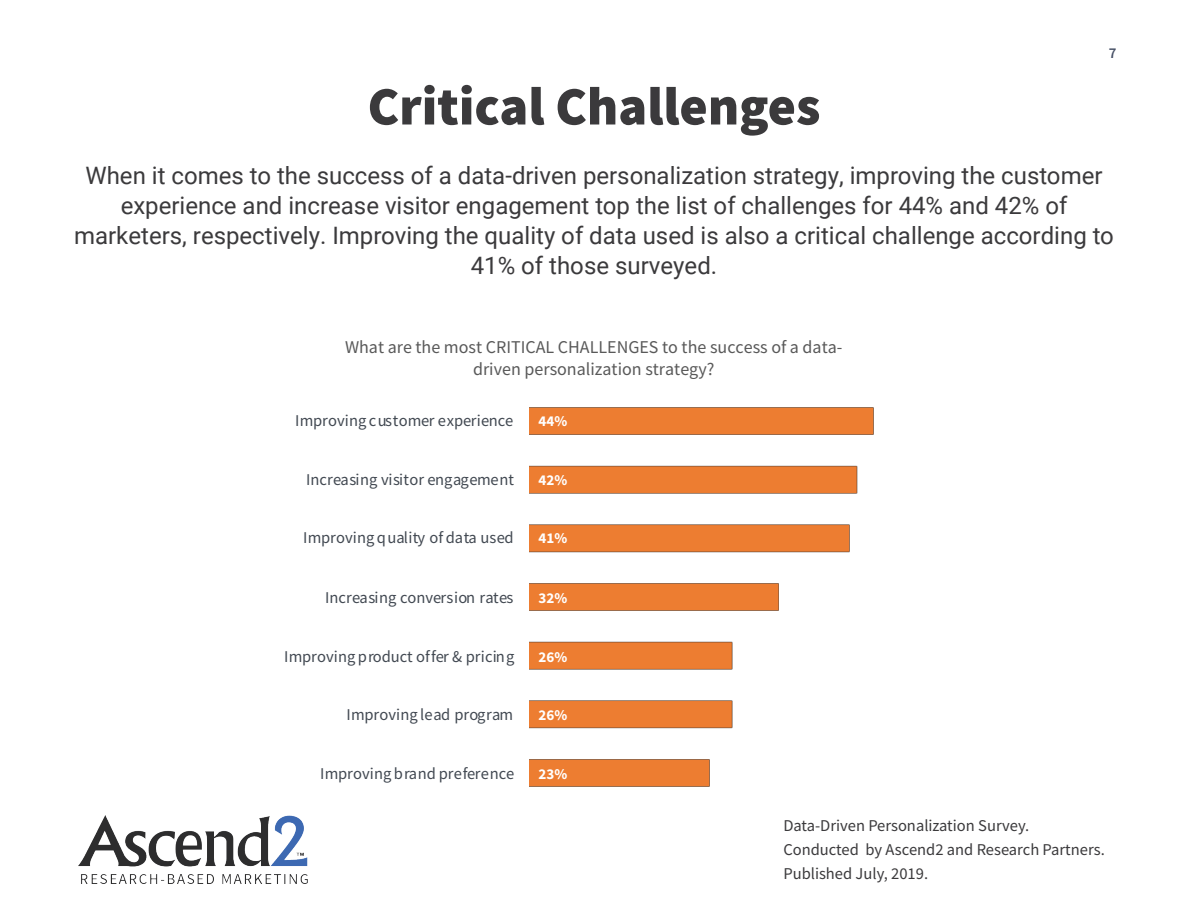
<style>
.page{position:relative;width:1188px;height:918px;background:#fff}
.page>*{position:absolute;margin:0;border:0;box-sizing:border-box;transform-origin:0 0}
.t1{font:900 54px "Source Sans Pro";color:#3b3a3c}
.L_Copy{font:24px/30px "Roboto";color:#3b3a3c;text-align:center}
.t2{font:18px/22.5px "Source Sans Pro";color:#595959;text-align:center}
.t3{font:16.5px "Source Sans Pro";color:#424952}
.t4{font:16.5px/24px "Source Sans Pro";color:#3b3a3c}
.t5{font:700 15px "Source Sans Pro";color:#fff}
.t6{font:600 15px "Source Sans Pro";color:#475066}
</style>
<div class="page">
<img style="left:79px;top:815px;width:229px;height:69px">
<img style="left:530px;top:407px;width:344px;height:380px">
<p class="t6" style="left:1109px;top:43px;width:9px">7</p>
<h1 class="t1" style="left:368px;top:69px;width:454px">Critical Challenges</h1>
<p class="L_Copy" style="left:74px;top:159px;width:1041px">When it comes to the success of a data-driven personalization strategy, improving the customer experience and increase visitor engagement top the list of challenges for 44% and 42% of marketers, respectively. Improving the quality of data used is also a critical challenge according to 41% of those surveyed.</p>
<p class="t2" style="left:345px;top:335px;width:499px">What are the most CRITICAL CHALLENGES to the success of a data&shy;driven personalization strategy?</p>
<p class="t3" style="left:295px;top:410px;width:220px">Improving customer experience</p>
<p class="t5" style="left:539px;top:411px;width:30px">44%</p>
<p class="t3" style="left:306px;top:469px;width:210px">Increasing visitor engagement</p>
<p class="t5" style="left:539px;top:469px;width:30px">42%</p>
<p class="t3" style="left:303px;top:527px;width:212px">Improving quality of data used</p>
<p class="t5" style="left:539px;top:528px;width:30px">41%</p>
<p class="t3" style="left:325px;top:587px;width:190px">Increasing conversion rates</p>
<p class="t5" style="left:539px;top:588px;width:30px">32%</p>
<p class="t3" style="left:284px;top:646px;width:232px">Improving product offer &amp; pricing</p>
<p class="t5" style="left:539px;top:646px;width:30px">26%</p>
<p class="t3" style="left:347px;top:704px;width:168px">Improving lead program</p>
<p class="t5" style="left:539px;top:705px;width:30px">26%</p>
<p class="t3" style="left:320px;top:763px;width:196px">Improving brand preference</p>
<p class="t5" style="left:539px;top:763px;width:30px">23%</p>
<p class="t4" style="left:783px;top:814px;width:323px">Data-Driven Personalization Survey.<br>Conducted by Ascend2 and Research Partners.<br>Published July, 2019.</p>
</div>
